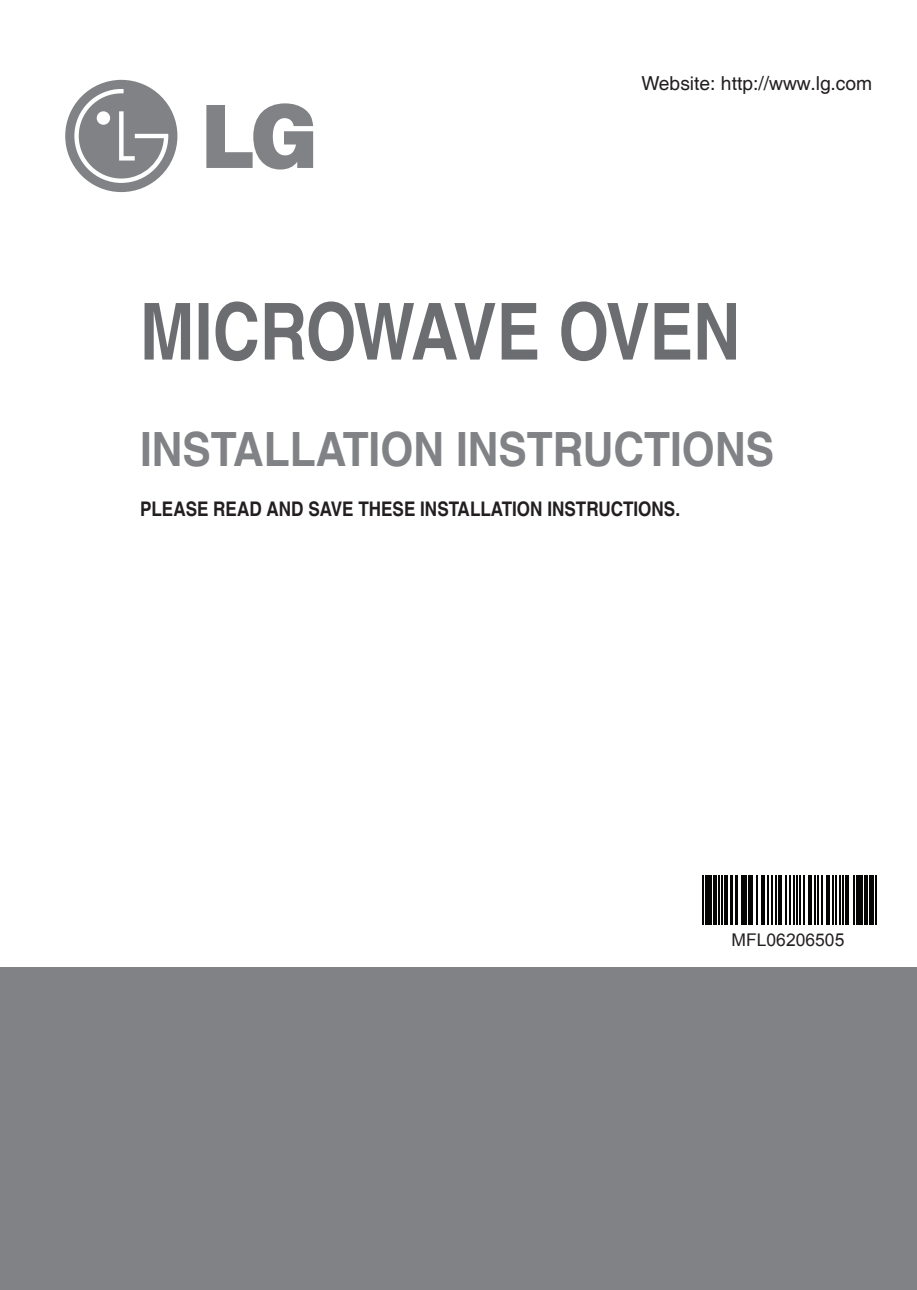
<style>
.page{position:relative;width:917px;height:1290px;background:#fff}
.page>*{position:absolute;margin:0;border:0;box-sizing:border-box;transform-origin:0 0}
.t1{font:700 78.75px "Helvetica";color:#6c6d70;scale:.83 1}
.t2{font:700 47.25px "Helvetica";color:#808285;scale:.9 1}
.t3{font:700 20.12px "Helvetica";color:#231f20;scale:.85 1}
.t4{font:19.25px "Helvetica";color:#231f20}
.t5{font:17.5px "Arial";color:#231f20}
.s1{font-family:"Arial"}
.s2{font-style:inherit}
</style>
<div class="page">
<svg style="left:206px;top:103px;width:107px;height:67px"></svg>
<div style="left:65px;top:80px;width:112px;height:112px;background:#808285;border-radius:50%"></div>
<svg style="left:74px;top:89px;width:94px;height:94px"></svg>
<div style="left:0;top:967px;width:917px;height:323px;background:#808285"></div>
<hr style="left:703px;top:875px;width:1px;height:50px;background:#050504">
<hr style="left:705px;top:875px;width:1px;height:50px;background:#050504">
<hr style="left:708px;top:875px;width:4px;height:50px;background:#050504">
<hr style="left:714px;top:875px;width:3px;height:50px;background:#050504">
<hr style="left:718px;top:875px;width:1px;height:50px;background:#050504">
<hr style="left:722px;top:875px;width:1px;height:50px;background:#050504">
<hr style="left:724px;top:875px;width:1px;height:50px;background:#050504">
<hr style="left:727px;top:875px;width:1px;height:50px;background:#050504">
<hr style="left:730px;top:875px;width:3px;height:50px;background:#050504">
<hr style="left:735px;top:875px;width:2px;height:50px;background:#050504">
<hr style="left:741px;top:875px;width:1px;height:50px;background:#050504">
<hr style="left:743px;top:875px;width:2px;height:50px;background:#050504">
<hr style="left:746px;top:875px;width:1px;height:50px;background:#050504">
<hr style="left:748px;top:875px;width:1px;height:50px;background:#050504">
<hr style="left:751px;top:875px;width:2px;height:50px;background:#050504">
<hr style="left:757px;top:875px;width:1px;height:50px;background:#050504">
<hr style="left:761px;top:875px;width:2px;height:50px;background:#050504">
<hr style="left:764px;top:875px;width:1px;height:50px;background:#050504">
<hr style="left:767px;top:875px;width:2px;height:50px;background:#050504">
<hr style="left:771px;top:875px;width:1px;height:50px;background:#050504">
<hr style="left:776px;top:875px;width:1px;height:50px;background:#050504">
<hr style="left:778px;top:875px;width:1px;height:50px;background:#050504">
<hr style="left:781px;top:875px;width:1px;height:50px;background:#050504">
<hr style="left:785px;top:875px;width:2px;height:50px;background:#050504">
<hr style="left:789px;top:875px;width:1px;height:50px;background:#050504">
<hr style="left:794px;top:875px;width:1px;height:50px;background:#050504">
<hr style="left:796px;top:875px;width:1px;height:50px;background:#050504">
<hr style="left:800px;top:875px;width:1px;height:50px;background:#050504">
<hr style="left:803px;top:875px;width:2px;height:50px;background:#050504">
<hr style="left:808px;top:875px;width:1px;height:50px;background:#050504">
<hr style="left:810px;top:875px;width:2px;height:50px;background:#050504">
<hr style="left:814px;top:875px;width:1px;height:50px;background:#050504">
<hr style="left:818px;top:875px;width:1px;height:50px;background:#050504">
<hr style="left:821px;top:875px;width:1px;height:50px;background:#050504">
<hr style="left:826px;top:875px;width:1px;height:50px;background:#050504">
<hr style="left:828px;top:875px;width:2px;height:50px;background:#050504">
<hr style="left:832px;top:875px;width:1px;height:50px;background:#050504">
<hr style="left:836px;top:875px;width:1px;height:50px;background:#050504">
<hr style="left:839px;top:875px;width:1px;height:50px;background:#050504">
<hr style="left:843px;top:875px;width:1px;height:50px;background:#050504">
<hr style="left:845px;top:875px;width:1px;height:50px;background:#050504">
<hr style="left:848px;top:875px;width:1px;height:50px;background:#050504">
<hr style="left:854px;top:875px;width:1px;height:50px;background:#050504">
<hr style="left:856px;top:875px;width:2px;height:50px;background:#050504">
<hr style="left:860px;top:875px;width:3px;height:50px;background:#050504">
<hr style="left:864px;top:875px;width:2px;height:50px;background:#050504">
<hr style="left:867px;top:875px;width:1px;height:50px;background:#050504">
<div style="left:869px;top:875px;width:5px;height:50px;background:#050504"></div>
<hr style="left:875px;top:875px;width:1px;height:50px;background:#050504">
<p class="t4" style="left:641px;top:72px;width:232px">Website: http://<span class="s1">www</span>.lg.com</p>
<h1 class="t1" style="left:140px;top:284px;width:725px">MICROWAVE OVEN</h1>
<h2 class="t2" style="left:140px;top:421px;width:706px">INSTALLATION INSTRUCTIONS</h2>
<p class="t3" style="left:140px;top:496px;width:637px">PLEASE READ AND SAVE THESE INSTALLATION INSTRUCTIONS.</p>
<p class="t5" style="left:732px;top:928px;width:114px">MFL0620650<span class="s2">5</span></p>
</div>
